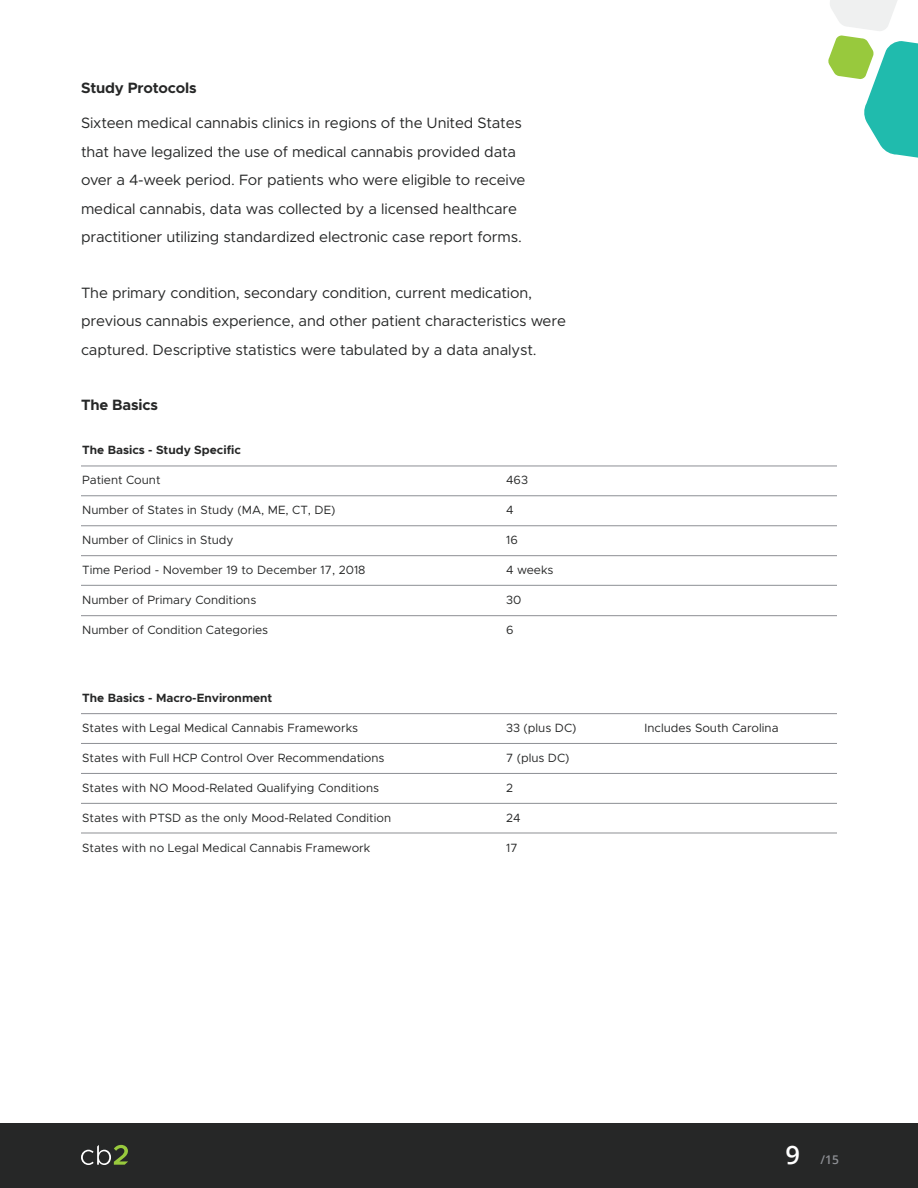
<style>
.page{position:relative;width:918px;height:1188px;background:#fff}
.page>*{position:absolute;margin:0;border:0;box-sizing:border-box;transform-origin:0 0}
.Body_Copy{font:15px/28.5px "Metropolis";letter-spacing:-.01em;color:#262727}
.Subheader{font:700 15px "Metropolis";letter-spacing:-.01em;color:#262727}
.Table_Text{font:12px "Metropolis";color:#262727}
.Table_Subheads{font:700 12px "Metropolis";color:#262727}
.t1{font:600 12px "Open Sans";color:#8d8f94}
.s1{font-size:25.5px;color:#fff}
</style>
<div class="page">
<div style="left:0;top:1123px;width:918px;height:65px;background:#262727"></div>
<svg style="left:81px;top:1145px;width:47px;height:20px"></svg>
<svg style="left:828px;top:0;width:90px;height:158px"></svg>
<hr style="left:81px;top:466px;width:756px;height:1px;background:#8d8f94">
<hr style="left:81px;top:713px;width:756px;height:1px;background:#8d8f94">
<hr style="left:81px;top:585px;width:756px;height:1px;background:#8d8f94">
<hr style="left:81px;top:833px;width:756px;height:1px;background:#8d8f94">
<hr style="left:81px;top:525px;width:756px;height:1px;background:#8d8f94">
<hr style="left:81px;top:773px;width:756px;height:1px;background:#8d8f94">
<hr style="left:81px;top:555px;width:756px;height:1px;background:#8d8f94">
<hr style="left:81px;top:803px;width:756px;height:1px;background:#8d8f94">
<hr style="left:81px;top:495px;width:756px;height:1px;background:#8d8f94">
<hr style="left:81px;top:743px;width:756px;height:1px;background:#8d8f94">
<hr style="left:81px;top:615px;width:756px;height:1px;background:#8d8f94">
<p class="Subheader" style="left:81px;top:78px;width:117px">Study Protocols</p>
<p class="Body_Copy" style="left:81px;top:109px;width:446px">Sixteen medical cannabis clinics in regions of the United States that have legalized the use of medical cannabis provided data over a 4-week period. For patients who were eligible to receive medical cannabis, data was collected by a licensed healthcare practitioner utilizing standardized electronic case report forms.</p>
<p class="Body_Copy" style="left:81px;top:278px;width:486px">The primary condition, secondary condition, current medication, previous cannabis experience, and other patient characteristics were captured. Descriptive statistics were tabulated by a data analyst.</p>
<p class="Subheader" style="left:81px;top:396px;width:79px">The Basics</p>
<p class="Table_Subheads" style="left:82px;top:443px;width:160px">The Basics - Study Specific</p>
<p class="Table_Text" style="left:82px;top:473px;width:80px">Patient Count</p>
<p class="Table_Text" style="left:506px;top:473px;width:23px">463</p>
<p class="Table_Text" style="left:82px;top:503px;width:255px">Number of States in Study (MA, ME, CT, DE)</p>
<p class="Table_Text" style="left:506px;top:503px;width:9px">4</p>
<p class="Table_Text" style="left:82px;top:533px;width:153px">Number of Clinics in Study</p>
<p class="Table_Text" style="left:506px;top:533px;width:13px">16</p>
<p class="Table_Text" style="left:82px;top:563px;width:285px">Time Period - November 19 to December 17, 2018</p>
<p class="Table_Text" style="left:506px;top:563px;width:49px">4 weeks</p>
<p class="Table_Text" style="left:82px;top:592px;width:176px">Number of Primary Conditions</p>
<p class="Table_Text" style="left:506px;top:592px;width:17px">30</p>
<p class="Table_Text" style="left:82px;top:623px;width:187px">Number of Condition Categories</p>
<p class="Table_Text" style="left:506px;top:623px;width:9px">6</p>
<p class="Table_Subheads" style="left:82px;top:690px;width:192px">The Basics - Macro-Environment</p>
<p class="Table_Text" style="left:82px;top:720px;width:277px">States with Legal Medical Cannabis Frameworks</p>
<p class="Table_Text" style="left:506px;top:720px;width:72px">33 (plus DC)</p>
<p class="Table_Text" style="left:82px;top:750px;width:304px">States with Full HCP Control Over Recommendations</p>
<p class="Table_Text" style="left:506px;top:750px;width:65px">7 (plus DC)</p>
<p class="Table_Text" style="left:82px;top:780px;width:298px">States with NO Mood-Related Qualifying Conditions</p>
<p class="Table_Text" style="left:506px;top:780px;width:9px">2</p>
<p class="Table_Text" style="left:82px;top:810px;width:310px">States with PTSD as the only Mood-Related Condition</p>
<p class="Table_Text" style="left:506px;top:810px;width:16px">24</p>
<p class="Table_Text" style="left:82px;top:840px;width:290px">States with no Legal Medical Cannabis Framework</p>
<p class="Table_Text" style="left:506px;top:840px;width:13px">17</p>
<p class="Table_Text" style="left:645px;top:720px;width:135px">Includes South Carolina</p>
<p class="t1" style="left:785px;top:1151px;width:55px"><span class="s1">9</span> /15</p>
</div>
